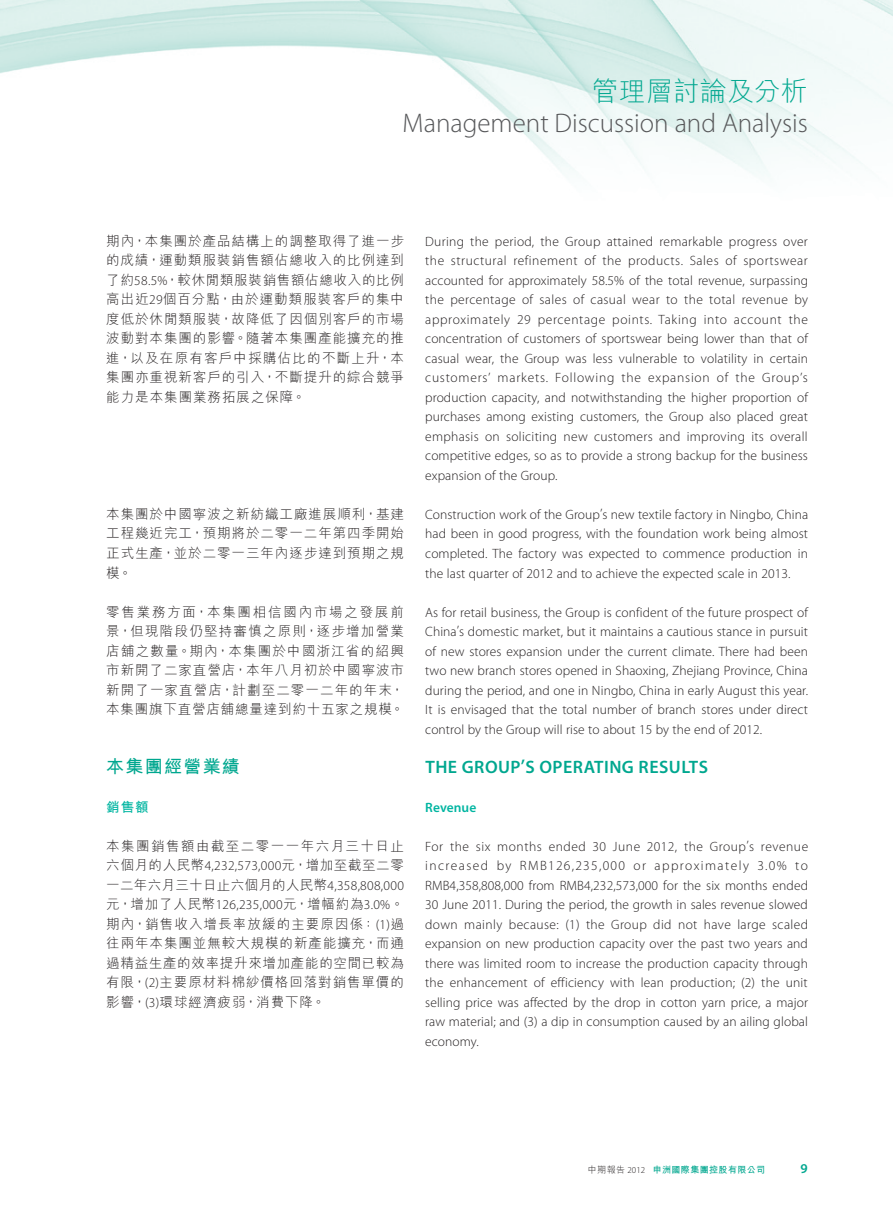
<style>
.page{position:relative;width:893px;height:1212px;background:#fff}
.page>*{position:absolute;margin:0;border:0;box-sizing:border-box;transform-origin:0 0}
.t1{font:300 27px "Myriad Pro";color:#57585a}
.t2{font:300 27px "M Hei HK";color:#00a78f}
.Heading_1{font:600 18px "Myriad Pro";letter-spacing:.025em;color:#00a78f}
.C_Heading_1{font:700 18px "M Hei HK";letter-spacing:.07em;color:#00a78f}
.Body_Text{font:300 13.5px/19.5px "Myriad Pro";letter-spacing:.005em;color:#231f20;text-align:justify}
.C_Body_Text{font:300 13.5px/19.5px "M Hei HK";letter-spacing:.07em;color:#231f20;text-align:justify}
.Heading_2{font:600 13.5px "Myriad Pro";letter-spacing:.005em;color:#00b5a1}
.C_Heading_2{font:700 13.5px "M Hei HK";color:#00b5a1}
.t3{font:600 13.5px "Myriad Pro";color:#00a78f}
.t4{font:700 9px "M Hei HK";letter-spacing:.045em;color:#00a78f}
.s1{font-family:"Myriad Pro"}
.s2{font-weight:300;color:#231f20}
.s3{font-family:"Myriad Pro";font-weight:300;color:#231f20}
</style>
<div class="page">
<img style="left:0;top:0;width:893px;height:177px">
<h1 class="t2" style="left:592px;top:77px;width:218px">管理層討論及分析</h1>
<h1 class="t1" style="left:403px;top:107px;width:407px">Management Discussion and Analysis</h1>
<p class="C_Body_Text" style="left:106px;top:231px;width:299px">期內，本集團於產品結構上的調整取得了進一步的成績，運動類服裝銷售額佔總收入的比例達到了約<span class="s1">58.5%</span>，較休閒類服裝銷售額佔總收入的比例高出近<span class="s1">29</span>個百分點，由於運動類服裝客戶的集中度低於休閒類服裝，故降低了因個別客戶的市場波動對本集團的影響。隨著本集團產能擴充的推進，以及在原有客戶中採購佔比的不斷上升，本集團亦重視新客戶的引入，不斷提升的綜合競爭能力是本集團業務拓展之保障。</p>
<p class="C_Body_Text" style="left:106px;top:504px;width:299px">本集團於中國寧波之新紡織工廠進展順利，基建工程幾近完工，預期將於二零一二年第四季開始正式生產，並於二零一三年內逐步達到預期之規模。</p>
<p class="C_Body_Text" style="left:106px;top:602px;width:299px">零售業務方面，本集團相信國內市場之發展前景，但現階段仍堅持審慎之原則，逐步增加營業店舖之數量。期內，本集團於中國浙江省的紹興市新開了二家直營店，本年八月初於中國寧波市新開了一家直營店，計劃至二零一二年的年末，本集團旗下直營店舖總量達到約十五家之規模。</p>
<p class="C_Heading_1" style="left:106px;top:753px;width:135px">本集團經營業績</p>
<p class="C_Heading_2" style="left:106px;top:797px;width:44px">銷售額</p>
<p class="C_Body_Text" style="left:106px;top:836px;width:299px">本集團銷售額由截至二零一一年六月三十日止六個月的人民幣<span class="s1">4,232,573,000</span>元，增加至截至二零一二年六月三十日止六個月的人民幣<span class="s1">4,358,808,000</span>元，增加了人民幣<span class="s1">126,235,000</span>元，增幅約為<span class="s1">3.0%</span>。期內，銷售收入增長率放緩的主要原因係：<span class="s1">(1)</span>過往兩年本集團並無較大規模的新產能擴充，而通過精益生產的效率提升來增加產能的空間已較為有限，<span class="s1">(2)</span>主要原材料棉紗價格回落對銷售單價的影響，<span class="s1">(3)</span>環球經濟疲弱，消費下降。</p>
<p class="Body_Text" style="left:425px;top:232px;width:384px">During the period, the Group attained remarkable progress over the structural refinement of the products. Sales of sportswear accounted for approximately 58.5% of the total revenue, surpassing the percentage of sales of casual wear to the total revenue by approximately 29 percentage points. Taking into account the concentration of customers of sportswear being lower than that of casual wear, the Group was less vulnerable to volatility in certain customers’ markets. Following the expansion of the Group’s production capacity, and notwithstanding the higher proportion of purchases among existing customers, the Group also placed great emphasis on soliciting new customers and improving its overall competitive edges, so as to provide a strong backup for the business expansion of the Group.</p>
<p class="Body_Text" style="left:425px;top:505px;width:384px">Construction work of the Group’s new textile factory in Ningbo, China had been in good progress, with the foundation work being almost completed. The factory was expected to commence production in the last quarter of 2012 and to achieve the expected scale in 2013.</p>
<p class="Body_Text" style="left:425px;top:602px;width:384px">As for retail business, the Group is confident of the future prospect of China’s domestic market, but it maintains a cautious stance in pursuit of new stores expansion under the current climate. There had been two new branch stores opened in Shaoxing, Zhejiang Province, China during the period, and one in Ningbo, China in early August this year.<br>It is envisaged that the total number of branch stores under direct control by the Group will rise to about 15 by the end of 2012.</p>
<p class="Heading_1" style="left:425px;top:755px;width:284px">THE GROUP’S OPERATING RESULTS</p>
<p class="Heading_2" style="left:425px;top:798px;width:53px">Revenue</p>
<p class="Body_Text" style="left:425px;top:836px;width:384px">For the six months ended 30 June 2012, the Group’s revenue increased by RMB126,235,000 or approximately 3.0% to RMB4,358,808,000 from RMB4,232,573,000 for the six months ended 30 June 2011. During the period, the growth in sales revenue slowed down mainly because: (1) the Group did not have large scaled expansion on new production capacity over the past two years and there was limited room to increase the production capacity through the enhancement of efficiency with lean production; (2) the unit selling price was affected by the drop in cotton yarn price, a major raw material; and (3) a dip in consumption caused by an ailing global economy.</p>
<p class="t4" style="left:588px;top:1163px;width:179px"><span class="s2">中期報告</span> <span class="s3">2012</span> 申洲國際集團控股有限公司</p>
<p class="t3" style="left:800px;top:1160px;width:9px">9</p>
</div>
